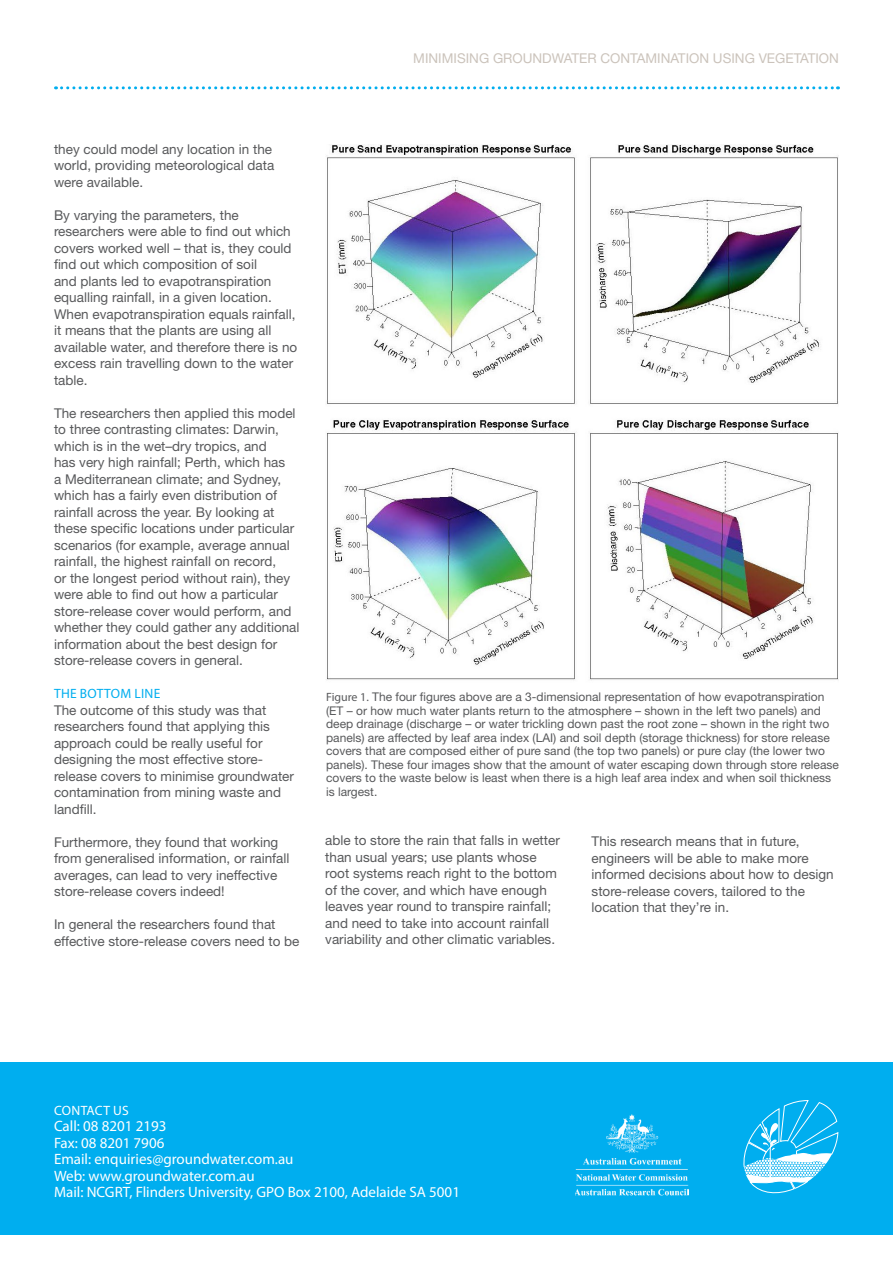
<style>
.page{position:relative;width:893px;height:1263px;background:#fff}
.page>*{position:absolute;margin:0;border:0;box-sizing:border-box;transform-origin:0 0}
.t1{font:15px/16.5px "Myriad Pro";color:#fff}
.t2{font:13.5px/16.5px "Helvetica Neue LT Std";color:#58595b}
.t3{font:13.5px "Helvetica Neue LT Std";color:#cbc3bb}
.t4{font:13.5px "Myriad Pro";color:#00aeef}
.t5{font:13.5px "Myriad Pro";letter-spacing:.035em;color:#fff}
.t6{font:12px/13.5px "Helvetica Neue LT Std";color:#58595b}
.s1{font-family:"Myriad Pro"}
</style>
<div class="page">
<div style="left:0;top:1062px;width:893px;height:173px;background:#00aeef"></div>
<svg style="left:56px;top:86px;width:782px;height:3px"></svg>
<img style="left:576px;top:1115px;width:112px;height:81px">
<svg style="left:743px;top:1100px;width:96px;height:94px"></svg>
<img style="left:326px;top:144px;width:513px;height:536px">
<p class="t3" style="left:413px;top:51px;width:9px">minimising</p>
<p class="t3" style="left:493px;top:51px;width:11px">groun</p>
<p class="t3" style="left:542px;top:51px;width:20px">dwater</p>
<p class="t3" style="left:600px;top:51px;width:10px">contamination</p>
<p class="t3" style="left:713px;top:51px;width:10px">using</p>
<p class="t3" style="left:759px;top:51px;width:18px">vegetation</p>
<p class="t2" style="left:54px;top:140px;width:222px">they could model any location in the world, providing meteorological data were available.</p>
<p class="t2" style="left:54px;top:206px;width:245px">By varying the parameters, the researchers were able to find out which covers worked well – that is, they could find out which composition of soil<br>and plants led to evapotranspiration equalling rainfall, in a given location.<br>When evapotranspiration equals rainfall, it means that the plants are using all available water, and therefore there is no excess rain travelling down to the water table.</p>
<p class="t2" style="left:54px;top:404px;width:247px">The researchers then applied this model to three contrasting climates: Darwin, which is in the wet–dry tropics, and<br>has very high rainfall; Perth, which has<br>a Mediterranean climate; and Sydney, which has a fairly even distribution of rainfall across the year. By looking at these specific locations under particular scenarios (for example, average annual rainfall, the highest rainfall on record,<br>or the longest period without rain), they were able to find out how a particular store-release cover would perform, and whether they could gather any additional information about the best design for store-release covers in general.</p>
<p class="t4" style="left:54px;top:685px;width:9px">the</p>
<p class="t4" style="left:80px;top:685px;width:17px">botto</p>
<p class="t4" style="left:120px;top:685px;width:40px">m line</p>
<p class="t2" style="left:54px;top:701px;width:242px">The outcome of this study was that researchers found that applying this approach could be really useful for designing the most effective store&shy;release covers to minimise groundwater contamination from mining waste and landfill.</p>
<p class="t2" style="left:54px;top:833px;width:237px">Furthermore, they found that working from generalised information, or rainfall averages, can lead to very ineffective store-release covers indeed!</p>
<p class="t2" style="left:54px;top:916px;width:247px">In general the researchers found that effective store-release covers need to be</p>
<p class="t6" style="left:326px;top:690px;width:514px"><span class="s1">Figure 1.</span> The four figures above are a 3-dimensional representation of how evapotranspiration (ET – or how much water plants return to the atmosphere – shown in the left two panels) and deep drainage (discharge – or water trickling down past the root zone – shown in the right two panels) are affected by leaf area index (LAI) and soil depth (storage thickness) for store release covers that are composed either of pure sand (the top two panels) or pure clay (the lower two panels). These four images show that the amount of water escaping down through store release covers to the waste below is least when there is a high leaf area index and when soil thickness is largest.</p>
<p class="t2" style="left:325px;top:832px;width:236px">able to store the rain that falls in wetter than usual years; use plants whose root systems reach right to the bottom of the cover, and which have enough leaves year round to transpire rainfall; and need to take into account rainfall variability and other climatic variables.</p>
<p class="t2" style="left:592px;top:833px;width:244px">This research means that in future, engineers will be able to make more informed decisions about how to design store-release covers, tailored to the location that they’re in.</p>
<p class="t5" style="left:54px;top:1102px;width:68px">contact us</p>
<p class="t1" style="left:54px;top:1118px;width:241px">Call: 08 8201 2193<br>Fax: 08 8201 7906<br>Email: enquiries@groundwater.com.au<br>Web: www.groundwater.com.au<br>Mail: NCG</p>
<p class="t1" style="left:115px;top:1184px;width:347px">RT, Flinders University, GPO Box 2100, Adelaide SA 5001</p>
</div>
